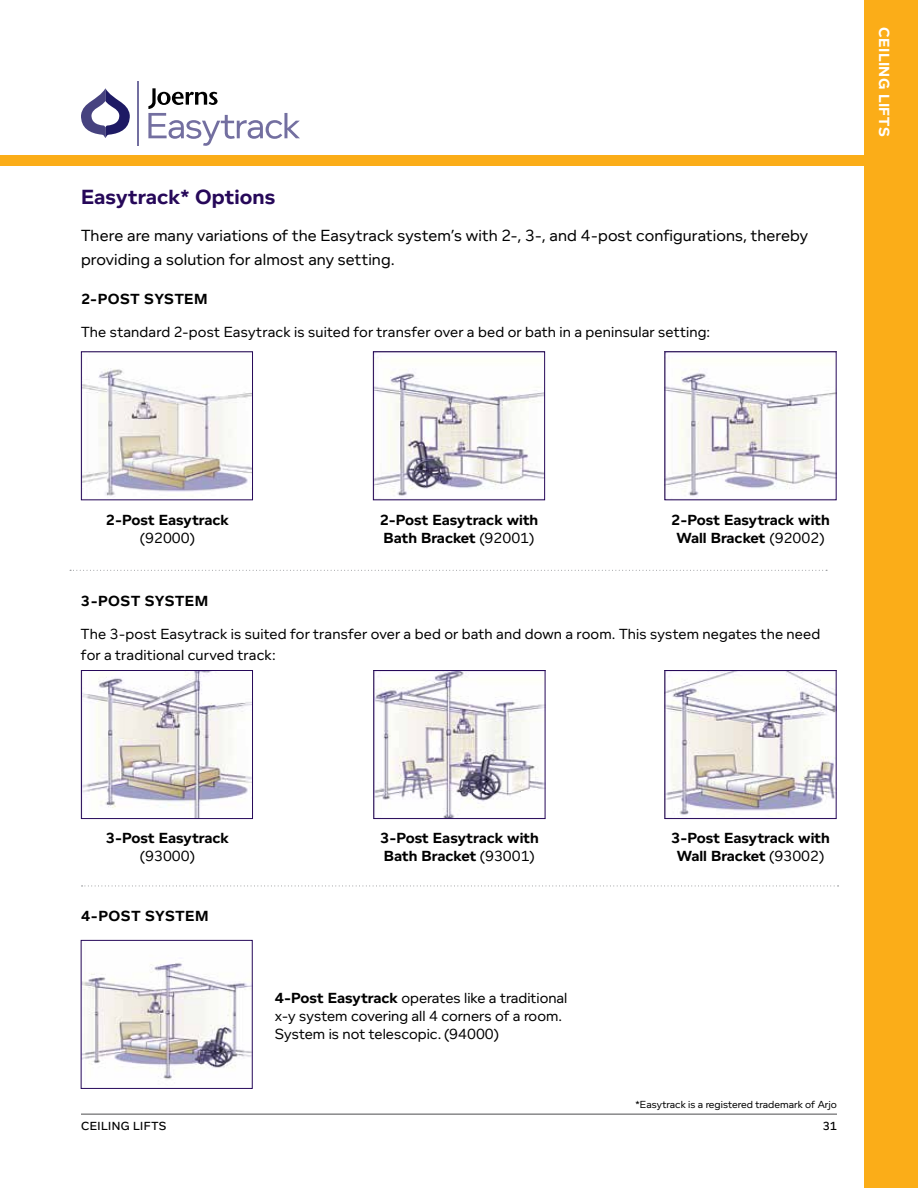
<style>
.page{position:relative;width:918px;height:1188px;background:#fff}
.page>*{position:absolute;margin:0;border:0;box-sizing:border-box;transform-origin:0 0}
.t1{font:700 21px "Foundry Context";letter-spacing:.005em;color:#260859}
.t2{font:16.5px/24px "Foundry Context";letter-spacing:.005em;color:#000}
.t3{font:15px/18px "Foundry Context";letter-spacing:.005em;color:#000}
.t4{font:700 15px/18px "Foundry Context";color:#000;text-align:center}
.t5{font:700 15px "Foundry Context";letter-spacing:.03em;color:#000}
.t6{font:700 15px "Foundry Context";letter-spacing:.035em;color:#fff}
.t7{font:500 12px "Foundry Context";letter-spacing:.04em;color:#000}
.t8{font:10.5px "Foundry Context";color:#000}
.s1{font-weight:400}
.s2{font-weight:700}
</style>
<div class="page">
<hr style="left:81px;top:1114px;width:756px;height:1px;background:#4d4d4f">
<div style="left:864px;top:0;width:54px;height:1188px;background:#fbad18"></div>
<div style="left:0;top:156px;width:918px;height:10px;background:#fbad18"></div>
<svg style="left:148px;top:88px;width:152px;height:58px"></svg>
<svg style="left:81px;top:88px;width:49px;height:50px"></svg>
<hr style="left:138px;top:81px;width:1px;height:64px;background:#736fa0">
<img style="left:83px;top:963px;width:168px;height:116px">
<div style="left:81px;top:940px;width:172px;height:149px;border:1px solid #260859"></div>
<svg style="left:70px;top:570px;width:757px;height:1px"></svg>
<svg style="left:82px;top:885px;width:757px;height:2px"></svg>
<img style="left:667px;top:369px;width:168px;height:129px">
<img style="left:375px;top:353px;width:168px;height:143px">
<div style="left:373px;top:351px;width:172px;height:149px;border:1px solid #260859"></div>
<img style="left:83px;top:368px;width:168px;height:128px">
<div style="left:81px;top:351px;width:172px;height:149px;border:1px solid #260859"></div>
<img style="left:667px;top:672px;width:168px;height:143px">
<div style="left:665px;top:670px;width:172px;height:149px;border:1px solid #260859"></div>
<img style="left:375px;top:672px;width:168px;height:145px">
<div style="left:373px;top:670px;width:172px;height:149px;border:1px solid #260859"></div>
<img style="left:83px;top:672px;width:168px;height:145px">
<div style="left:81px;top:670px;width:172px;height:149px;border:1px solid #260859"></div>
<h1 class="t1" style="left:81px;top:189px;width:196px">Easytrack* Options</h1>
<p class="t2" style="left:81px;top:224px;width:729px">There are many variations of the Easytrack system’s with 2-, 3-, and 4-post configurations, thereby providing a solution for almost any setting.</p>
<p class="t5" style="left:81px;top:294px;width:128px">2-POST SYSTEM</p>
<p class="t3" style="left:81px;top:324px;width:631px">The standard 2-post Easytrack is suited for transfer over a bed or bath in a peninsular setting:</p>
<p class="t6" style="left:890px;top:27px;width:111px;rotate:90deg">CEILING LIFTS</p>
<p class="t4" style="left:106px;top:512px;width:125px">2-Post Easytrack</p>
<p class="t3" style="left:140px;top:529px;width:57px">(92000)</p>
<p class="t4" style="left:380px;top:512px;width:160px;text-align:left">2-Post Easytrack with<br>Bath Bracket <span class="s1">(92001)</span></p>
<p class="t4" style="left:671px;top:512px;width:160px">2-Post Easytrack with<br>Wall Bracket <span class="s1">(92002)</span></p>
<p class="t5" style="left:81px;top:595px;width:129px">3-POST SYSTEM</p>
<p class="t3" style="left:81px;top:624px;width:741px;line-height:21px">The 3-post Easytrack is suited for transfer over a bed or bath and down a room. This system negates the need for a traditional curved track:</p>
<p class="t4" style="left:106px;top:831px;width:125px">3-Post Easytrack</p>
<p class="t3" style="left:140px;top:848px;width:57px">(93000)</p>
<p class="t5" style="left:81px;top:911px;width:129px">4-POST SYSTEM</p>
<p class="t4" style="left:380px;top:831px;width:160px;text-align:left">3-Post Easytrack with<br>Bath Bracket <span class="s1">(93001)</span></p>
<p class="t3" style="left:275px;top:990px;width:294px"><span class="s2">4-Post Easytrack</span> operates like a traditional x-y system covering all 4 corners of a room.<br>System is not telescopic. (94000)</p>
<p class="t4" style="left:671px;top:831px;width:160px">3-Post Easytrack with<br>Wall Bracket <span class="s1">(93002)</span></p>
<p class="t8" style="left:636px;top:1100px;width:203px">*Easytrack is a registered trademark of Arjo</p>
<p class="t7" style="left:81px;top:1121px;width:87px">CEILING LIFTS</p>
<p class="t7" style="left:823px;top:1121px;width:16px">31</p>
</div>
